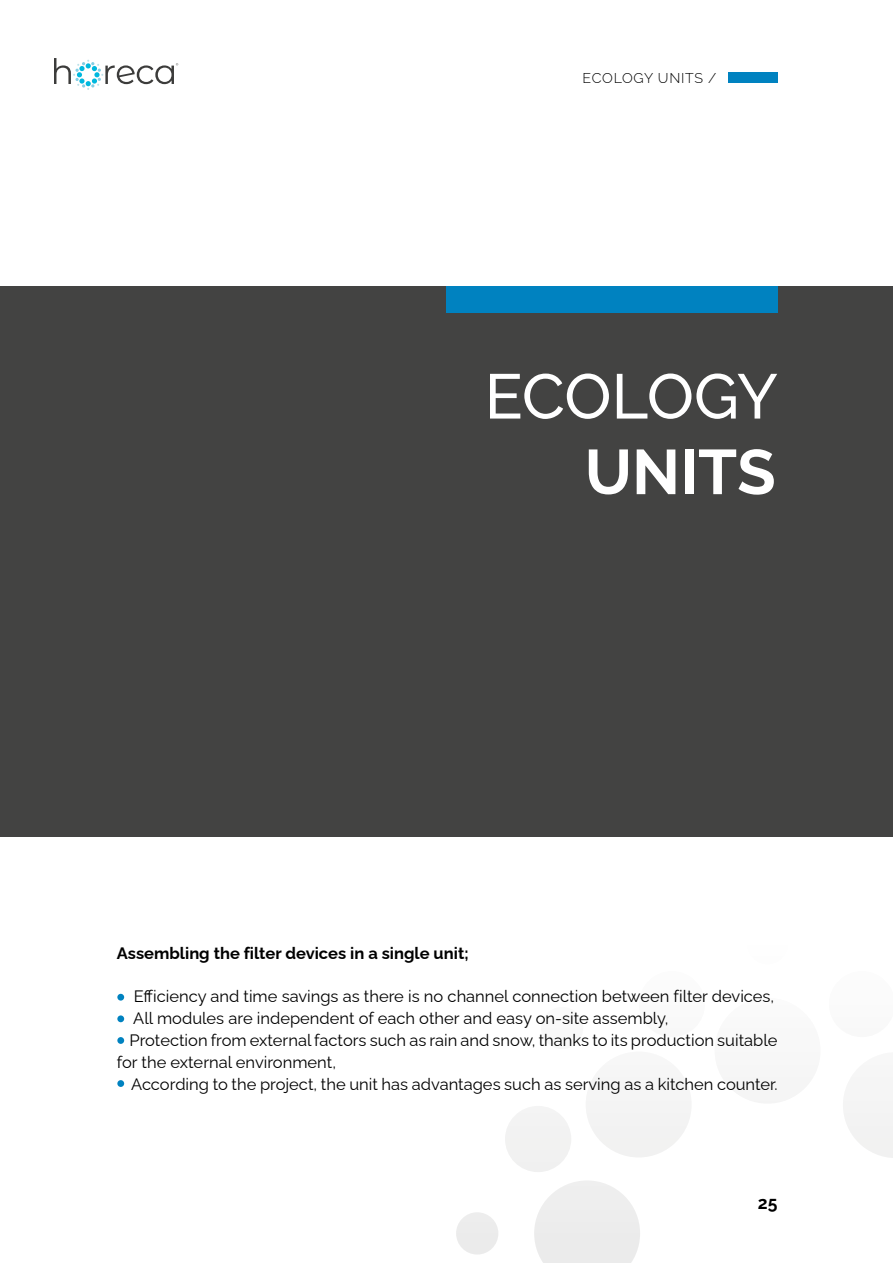
<style>
.page{position:relative;width:893px;height:1263px;background:#fff}
.page>*{position:absolute;margin:0;border:0;box-sizing:border-box;transform-origin:0 0}
.t1{font:500 63px "Raleway";letter-spacing:-.01em;color:#fff}
.t2{font:700 63px "Raleway";color:#fff}
.t3{font:700 17.55px "Raleway";color:#000}
.t4{font:16.5px "Raleway";color:#000}
.t5{font:700 16.5px "Raleway";color:#000}
.t6{font:300 14.25px "Raleway";letter-spacing:.05em;color:#000}
</style>
<div class="page">
<div style="left:728px;top:73px;width:49px;height:10px;background:#0082c0"></div>
<div style="left:715px;top:998px;width:105px;height:106px;background:#f8f8f8;border-radius:50%"></div>
<svg style="left:843px;top:1101px;width:50px;height:57px"></svg>
<svg style="left:534px;top:1181px;width:106px;height:82px"></svg>
<div style="left:586px;top:1051px;width:106px;height:106px;background:#f4f4f4;border-radius:50%"></div>
<div style="left:505px;top:1106px;width:66px;height:66px;background:#f2f2f1;border-radius:50%"></div>
<div style="left:639px;top:971px;width:66px;height:66px;background:#fbfbfb;border-radius:50%"></div>
<div style="left:456px;top:1212px;width:42px;height:42px;background:#ececec;border-radius:50%"></div>
<div style="left:541px;top:1007px;width:42px;height:42px;background:#f9f9f9;border-radius:50%"></div>
<svg style="left:54px;top:58px;width:124px;height:32px"></svg>
<div style="left:0;top:286px;width:893px;height:551px;background:#434342"></div>
<div style="left:446px;top:286px;width:331px;height:27px;background:#0082c0"></div>
<div style="left:117px;top:994px;width:7px;height:6px;background:#0082c0;border-radius:50%"></div>
<div style="left:117px;top:1015px;width:7px;height:7px;background:#0082c0;border-radius:50%"></div>
<div style="left:117px;top:1037px;width:7px;height:7px;background:#0082c0;border-radius:50%"></div>
<div style="left:117px;top:1080px;width:7px;height:7px;background:#0082c0;border-radius:50%"></div>
<p class="t6" style="left:583px;top:67px;width:135px">ECOLOGY UNITS /</p>
<h1 class="t1" style="left:485px;top:346px;width:295px">ECOLOGY</h1>
<h1 class="t2" style="left:585px;top:422px;width:192px">UNITS</h1>
<p class="t5" style="left:117px;top:940px;width:353px">Assembling the filter devices in a single unit;</p>
<p class="t4" style="left:134px;top:983px;width:642px">Efficiency and time savings as there is no channel connection between filter devices,</p>
<p class="t4" style="left:133px;top:1005px;width:537px">All modules are independent of each other and easy on-site assembly,</p>
<p class="t4" style="left:129px;top:1027px;width:649px">Protection from external factors such as rain and snow, thanks to its production suitable</p>
<p class="t4" style="left:117px;top:1048px;width:221px">for the external environment,</p>
<p class="t4" style="left:131px;top:1071px;width:648px">According to the project, the unit has advantages such as serving as a kitchen counter.</p>
<p class="t3" style="left:758px;top:1189px;width:21px">25</p>
</div>
